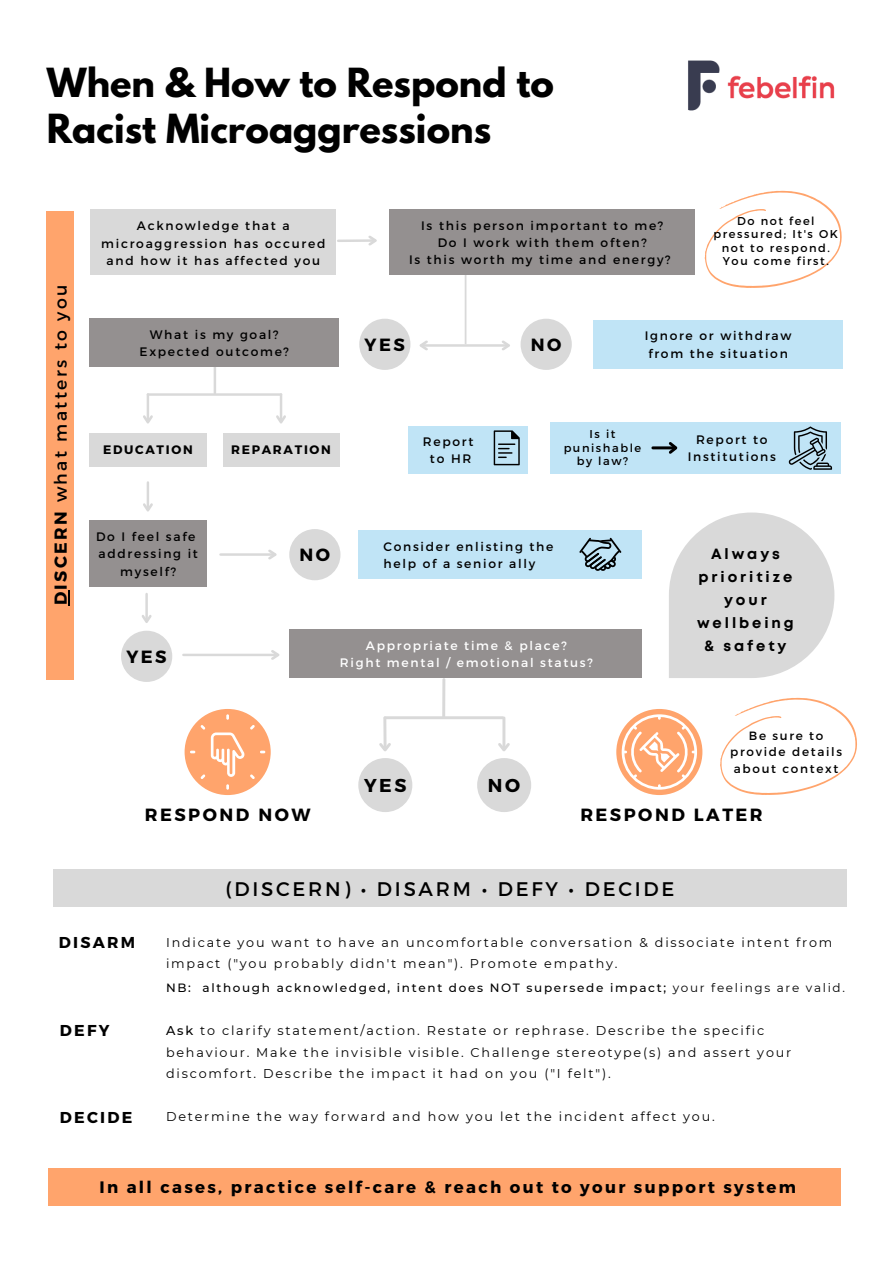
<style>
.page{position:relative;width:893px;height:1263px;background:#fff}
.page>*{position:absolute;margin:0;border:0;box-sizing:border-box;transform-origin:0 0}
.t1{font:700 35.55px/46.7px "League Spartan";color:#000}
.t2{font:19.65px "Montserrat";letter-spacing:.14em;color:#000}
.t3{font:700 18.67px "Montserrat";color:#000}
.t4{font:700 17.7px "Montserrat";letter-spacing:.14em;color:#000}
.t5{font:700 17.62px "Montserrat";letter-spacing:.14em;color:#000}
.t6{font:17.33px "Montserrat";letter-spacing:.14em;color:#000}
.t7{font:700 16.58px "Montserrat";letter-spacing:.14em;color:#000}
.t8{font:700 15.75px "Montserrat";letter-spacing:.14em;color:#000}
.t9{font:700 14.77px/23.1px "Mont";letter-spacing:.195em;color:#000;text-align:center}
.t10{font:12.75px/21.4px "Montserrat";letter-spacing:.14em;color:#000}
.t11{font:12.3px/17.6px "Montserrat";letter-spacing:.14em;color:#000;text-align:center}
.t12{font:12.3px "Montserrat";letter-spacing:.14em;color:#fff}
.t13{font:700 12.3px "Montserrat";letter-spacing:.14em;color:#000}
.t14{font:500 12px "Montserrat";letter-spacing:.14em;color:#000}
.t15{font:12px/16.9px "Montserrat";letter-spacing:.14em;color:#000;text-align:center}
.t16{font:11.4px/13.5px "Montserrat";letter-spacing:.14em;color:#000;text-align:center}
.s1{font-weight:700}
.s2{font-weight:400}
.s3{font-weight:500}
</style>
<div class="page">
<svg style="left:465px;top:275px;width:1px;height:69px"></svg>
<div style="left:389px;top:209px;width:305px;height:66px;background:#949090"></div>
<div style="left:358px;top:530px;width:283px;height:49px;background:#c0e4f6"></div>
<div style="left:289px;top:529px;width:51px;height:51px;background:#d9d9d9;border-radius:50%"></div>
<div style="left:593px;top:320px;width:249px;height:48px;background:#c0e4f6"></div>
<div style="left:89px;top:520px;width:117px;height:67px;background:#949090"></div>
<div style="left:550px;top:422px;width:290px;height:51px;background:#c0e4f6"></div>
<hr style="left:147px;top:395px;width:2px;height:26px;background:#d9d9d9">
<svg style="left:143px;top:413px;width:10px;height:11px"></svg>
<div style="left:359px;top:319px;width:51px;height:51px;background:#d9d9d9;border-radius:50%"></div>
<div style="left:48px;top:1168px;width:792px;height:37px;background:#ffa46c"></div>
<img style="left:688px;top:60px;width:147px;height:51px">
<svg style="left:669px;top:512px;width:165px;height:166px"></svg>
<hr style="left:421px;top:344px;width:87px;height:3px;background:#d9d9d9">
<svg style="left:419px;top:340px;width:9px;height:11px"></svg>
<svg style="left:502px;top:340px;width:8px;height:11px"></svg>
<div style="left:520px;top:319px;width:52px;height:51px;background:#d9d9d9;border-radius:50%"></div>
<hr style="left:213px;top:365px;width:3px;height:28px;background:#d9d9d9">
<div style="left:89px;top:319px;width:250px;height:48px;background:#949090"></div>
<div style="left:121px;top:631px;width:51px;height:51px;background:#d9d9d9;border-radius:50%"></div>
<div style="left:289px;top:629px;width:352px;height:49px;background:#949090"></div>
<div style="left:358px;top:758px;width:54px;height:54px;background:#d9d9d9;border-radius:50%"></div>
<svg style="left:337px;top:236px;width:40px;height:10px"></svg>
<hr style="left:148px;top:393px;width:133px;height:3px;background:#d9d9d9">
<hr style="left:280px;top:395px;width:2px;height:26px;background:#d9d9d9">
<svg style="left:276px;top:413px;width:10px;height:11px"></svg>
<div style="left:89px;top:433px;width:117px;height:33px;background:#d9d9d9"></div>
<div style="left:223px;top:433px;width:116px;height:33px;background:#d9d9d9"></div>
<hr style="left:147px;top:483px;width:2px;height:26px;background:#d9d9d9">
<svg style="left:143px;top:501px;width:10px;height:11px"></svg>
<hr style="left:145px;top:594px;width:3px;height:27px;background:#d9d9d9">
<svg style="left:142px;top:612px;width:10px;height:11px"></svg>
<hr style="left:221px;top:553px;width:53px;height:3px;background:#d9d9d9">
<svg style="left:266px;top:549px;width:11px;height:11px"></svg>
<hr style="left:183px;top:654px;width:94px;height:2px;background:#d9d9d9">
<svg style="left:268px;top:650px;width:12px;height:10px"></svg>
<svg style="left:379px;top:716px;width:12px;height:35px"></svg>
<div style="left:477px;top:758px;width:54px;height:54px;background:#d9d9d9;border-radius:50%"></div>
<hr style="left:502px;top:718px;width:3px;height:31px;background:#d9d9d9">
<svg style="left:498px;top:740px;width:12px;height:11px"></svg>
<hr style="left:442px;top:679px;width:3px;height:38px;background:#d9d9d9">
<hr style="left:385px;top:716px;width:118px;height:3px;background:#d9d9d9">
<svg style="left:579px;top:538px;width:42px;height:33px"></svg>
<svg style="left:185px;top:709px;width:86px;height:86px"></svg>
<svg style="left:616px;top:709px;width:86px;height:86px"></svg>
<svg style="left:788px;top:426px;width:44px;height:44px"></svg>
<div style="left:408px;top:426px;width:120px;height:47px;background:#c0e4f6"></div>
<svg style="left:494px;top:430px;width:26px;height:35px"></svg>
<svg style="left:704px;top:191px;width:138px;height:97px"></svg>
<hr style="left:653px;top:446px;width:22px;height:3px;background:#000">
<svg style="left:666px;top:442px;width:12px;height:12px"></svg>
<div style="left:53px;top:869px;width:793px;height:38px;background:#d9d9d9"></div>
<div style="left:91px;top:210px;width:245px;height:65px;background:#d9d9d9"></div>
<div style="left:47px;top:211px;width:27px;height:468px;background:#ffa46c"></div>
<svg style="left:68px;top:590px;width:2px;height:15px"></svg>
<svg style="left:720px;top:698px;width:137px;height:97px"></svg>
<p class="t1" style="left:47px;top:63px;width:508px">When &amp; How to Respond to<br>Racist Microaggressions</p>
<p class="t11" style="left:101px;top:216px;width:225px">Acknowledge that a microaggression has occured and how it has affected you</p>
<p class="t11" style="left:421px;top:216px;width:244px">Is this person important to me?</p>
<p class="t11" style="left:438px;top:233px;width:211px">Do I work with them often?</p>
<p class="t11" style="left:409px;top:251px;width:263px">Is this worth my time and energy?</p>
<p class="t16" style="left:713px;top:213px;width:126px">Do not feel pressured; It's OK not to respond.<br>You come first.</p>
<p class="t6" style="left:49px;top:605px;width:322px;rotate:-90deg"><span class="s1">DISCERN</span> what matters to you</p>
<p class="t11" style="left:150px;top:325px;width:130px">What is my goal?</p>
<p class="t11" style="left:140px;top:343px;width:151px">Expected outcome?</p>
<p class="t4" style="left:365px;top:333px;width:42px">YES</p>
<p class="t4" style="left:531px;top:333px;width:32px">NO</p>
<p class="t11" style="left:645px;top:326px;width:148px">Ignore or withdraw</p>
<p class="t11" style="left:648px;top:344px;width:141px">from the situation</p>
<p class="t13" style="left:103px;top:442px;width:91px">EDUCATION</p>
<p class="t13" style="left:231px;top:442px;width:101px">REPARATION</p>
<p class="t11" style="left:423px;top:432px;width:52px">Report</p>
<p class="t11" style="left:430px;top:449px;width:43px">to HR</p>
<p class="t16" style="left:563px;top:427px;width:79px">Is it punishable by law?</p>
<p class="t11" style="left:696px;top:430px;width:73px">Report to</p>
<p class="t11" style="left:688px;top:447px;width:90px">Institutions</p>
<p class="t11" style="left:96px;top:527px;width:101px">Do I feel safe</p>
<p class="t11" style="left:98px;top:544px;width:101px">addressing it myself?</p>
<p class="t4" style="left:126px;top:645px;width:42px">YES</p>
<p class="t4" style="left:299px;top:544px;width:32px">NO</p>
<p class="t11" style="left:383px;top:537px;width:171px">Consider enlisting the</p>
<p class="t11" style="left:383px;top:554px;width:153px">help of a senior ally</p>
<p class="t12" style="left:366px;top:637px;width:202px">Appropriate time &amp; place?</p>
<p class="t12" style="left:340px;top:655px;width:254px">Right mental / emotional status?</p>
<p class="t9" style="left:697px;top:543px;width:98px">Always prioritize your wellbeing</p>
<p class="t9" style="left:704px;top:635px;width:84px">&amp; safety</p>
<p class="t5" style="left:145px;top:803px;width:167px">RESPOND NOW</p>
<p class="t3" style="left:364px;top:773px;width:44px">YES</p>
<p class="t3" style="left:488px;top:773px;width:34px">NO</p>
<p class="t15" style="left:730px;top:726px;width:113px">Be sure to provide details about context</p>
<p class="t5" style="left:580px;top:803px;width:184px">RESPOND LATER</p>
<p class="t2" style="left:225px;top:876px;width:450px">(DISCERN) • DISARM • DEFY • DECIDE</p>
<p class="t8" style="left:59px;top:932px;width:78px">DISARM</p>
<p class="t8" style="left:60px;top:1021px;width:51px">DEFY</p>
<p class="t10" style="left:166px;top:932px;width:668px">Indicate you want to have an uncomfortable conversation &amp; dissociate intent from impact ("you probably didn't mean"). Promote empathy.</p>
<p class="t14" style="left:166px;top:980px;width:680px">NB: although acknowledged, intent does NOT supersede impact; <span class="s2">your feelings are valid.</span></p>
<p class="t10" style="left:166px;top:1020px;width:626px"><span class="s3">Ask</span> to clarify statement/action. Restate or rephrase. Describe the specific behaviour. Make the invisible visible. Challenge stereotype(s) and assert your discomfort. Describe the impact it had on you ("I felt").</p>
<p class="t8" style="left:60px;top:1107px;width:74px">DECIDE</p>
<p class="t10" style="left:166px;top:1106px;width:550px">Determine the way forward and how you let the incident affect you.</p>
<p class="t7" style="left:99px;top:1176px;width:698px">In all cases, practice self-care &amp; reach out to your support system</p>
</div>
